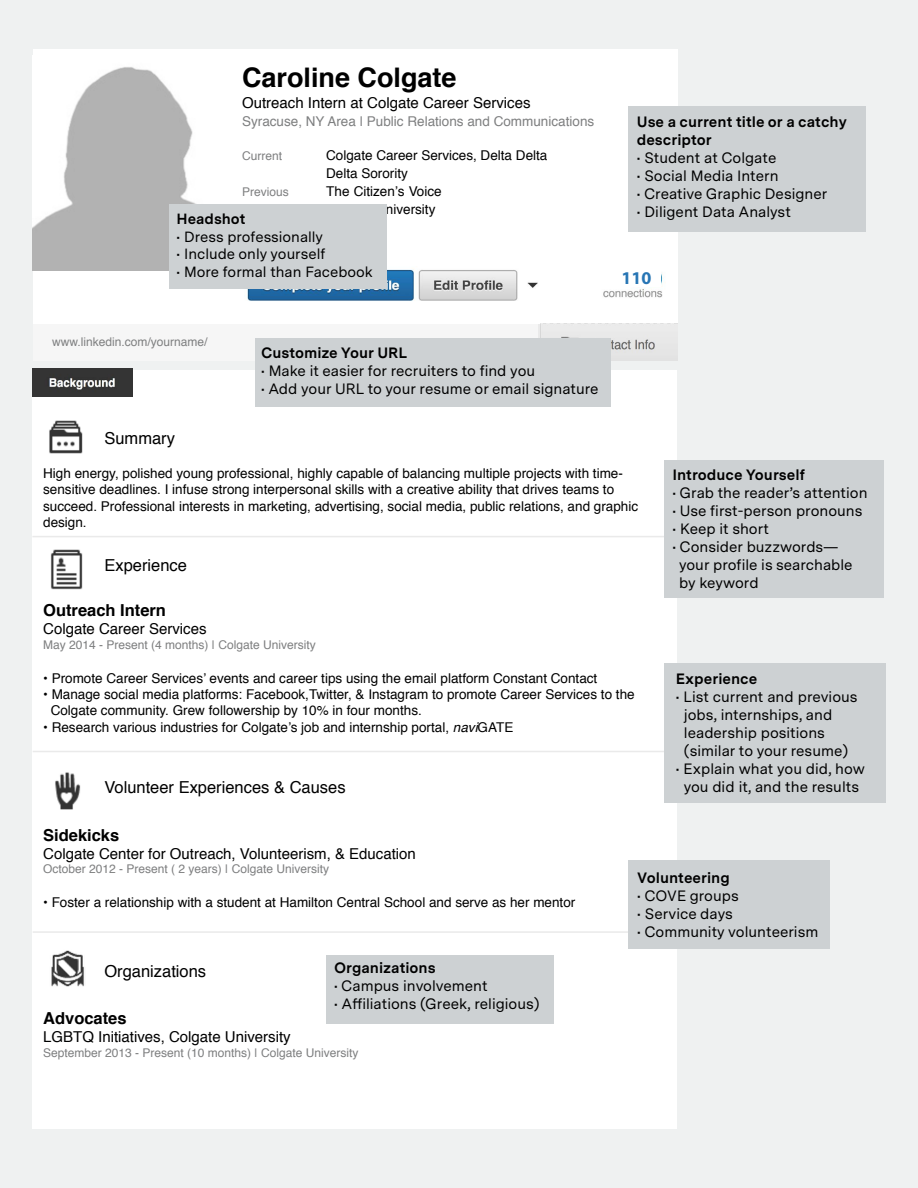
<style>
.page{position:relative;width:918px;height:1188px;background:#eff1f1}
.page>*{position:absolute;margin:0;border:0;box-sizing:border-box;transform-origin:0 0}
.t1{font:700 27px "Helvetica";color:#000}
.t2{font:700 18px "Myriad Pro";color:#2775b4}
.t3{font:16.5px "Helvetica";color:#000}
.t4{font:700 16.5px "Helvetica";color:#000}
.t5{font:15px/18px "Messina Sans";color:#000}
.t6{font:15px "Helvetica";color:#000}
.t7{font:700 15px/18px "Messina Sans";color:#000}
.t8{font:14.85px "Messina Sans";color:#000}
.t9{font:700 14.85px "Messina Sans";color:#000}
.t10{font:13.5px/16.2px "Helvetica";color:#000}
.t11{font:13.5px "Helvetica";color:#7e7f80}
.t12{font:12px "Helvetica";color:#7e7f80}
.s1{font-style:italic}
</style>
<div class="page">
<div style="left:33px;top:49px;width:645px;height:312px;background:#fff"></div>
<div style="left:33px;top:324px;width:506px;height:37px;background:#f6f6f6"></div>
<img style="left:247px;top:266px;width:417px;height:35px">
<img style="left:540px;top:324px;width:138px;height:37px">
<div style="left:32px;top:370px;width:645px;height:759px;background:#fff"></div>
<img style="left:32px;top:369px;width:100px;height:27px">
<hr style="left:32px;top:536px;width:645px;height:1px;background:#eaeaea">
<img style="left:49px;top:420px;width:34px;height:34px">
<img style="left:50px;top:549px;width:33px;height:41px">
<hr style="left:33px;top:751px;width:645px;height:1px;background:#eaeaea">
<img style="left:55px;top:772px;width:26px;height:38px">
<img style="left:51px;top:950px;width:33px;height:37px">
<hr style="left:33px;top:931px;width:645px;height:2px;background:#eaeaea">
<img style="left:32px;top:56px;width:198px;height:214px">
<div style="left:622px;top:270px;width:39px;height:17px;background:#fff"></div>
<div style="left:628px;top:106px;width:238px;height:126px;background:#cdd1d3"></div>
<div style="left:169px;top:205px;width:217px;height:84px;background:#cdd1d3"></div>
<div style="left:255px;top:339px;width:356px;height:68px;background:#cdd1d3"></div>
<div style="left:664px;top:460px;width:220px;height:138px;background:#cdd1d3"></div>
<div style="left:664px;top:663px;width:222px;height:140px;background:#cdd1d3"></div>
<div style="left:628px;top:860px;width:202px;height:89px;background:#cdd1d3"></div>
<div style="left:326px;top:956px;width:227px;height:68px;background:#cdd1d3"></div>
<h1 class="t1" style="left:242px;top:56px;width:216px">Caroline Colgate</h1>
<p class="t6" style="left:242px;top:91px;width:290px">Outreach Intern at Colgate Career Services</p>
<p class="t11" style="left:242px;top:111px;width:354px">Syracuse, NY Area | Public Relations and Communications</p>
<p class="t12" style="left:242px;top:147px;width:42px">Current</p>
<p class="t10" style="left:326px;top:147px;width:223px;line-height:18px">Colgate Career Services, Delta Delta<br>Delta Sorority</p>
<p class="t12" style="left:242px;top:183px;width:48px">Previous</p>
<p class="t10" style="left:325px;top:183px;width:118px;line-height:18px">The Citizen’s Voice<br>Colgate University</p>
<p class="t9" style="left:177px;top:210px;width:71px">Headshot</p>
<p class="t8" style="left:177px;top:227px;width:148px">• Dress professionally</p>
<p class="t8" style="left:177px;top:245px;width:150px">• Include only yourself</p>
<p class="t8" style="left:177px;top:263px;width:198px">• More formal than Facebook</p>
<p class="t12" style="left:52px;top:333px;width:157px">www.linkedin.com/yourname/</p>
<p class="t7" style="left:261px;top:345px;width:148px">Customize Your URL</p>
<p class="t5" style="left:261px;top:362px;width:276px">• Make it easier for recruiters to find you</p>
<p class="t5" style="left:261px;top:380px;width:339px">• Add your URL to your resume or email signature</p>
<p class="t7" style="left:637px;top:114px;width:212px">Use a current title or a catchy descriptor</p>
<p class="t5" style="left:637px;top:149px;width:141px">• Student at Colgate</p>
<p class="t5" style="left:637px;top:167px;width:143px">• Social Media Intern</p>
<p class="t5" style="left:637px;top:185px;width:192px">• Creative Graphic Designer</p>
<p class="t5" style="left:637px;top:203px;width:156px">• Diligent Data Analyst</p>
<h2 class="t2" style="left:622px;top:266px;width:31px">110</h2>
<p class="t3" style="left:104px;top:425px;width:72px">Summary</p>
<p class="t10" style="left:43px;top:466px;width:596px">High energy, polished young professional, highly capable of balancing multiple projects with time&shy;sensitive deadlines. I infuse strong interpersonal skills with a creative ability that drives teams to succeed. Professional interests in marketing, advertising, social media, public relations, and graphic design.</p>
<p class="t3" style="left:104px;top:553px;width:84px">Experience</p>
<p class="t4" style="left:43px;top:597px;width:124px">Outreach Intern</p>
<p class="t6" style="left:43px;top:618px;width:165px">Colgate Career Services</p>
<p class="t12" style="left:43px;top:635px;width:274px">May 2014 - Present (4 months) | Colgate University</p>
<p class="t10" style="left:43px;top:671px;width:556px">• Promote Career Services’ events and career tips using the email platform Constant Contact</p>
<p class="t10" style="left:51px;top:687px;width:585px;text-indent:-8px">• Manage social media platforms: Facebook,Twitter, &amp; Instagram to promote Career Services to the<br>Colgate community. Grew followership by 10% in four months.</p>
<p class="t10" style="left:43px;top:719px;width:472px">• Research various industries for Colgate’s job and internship portal, <span class="s1">navi</span>GATE</p>
<p class="t7" style="left:672px;top:467px;width:134px">Introduce Yourself</p>
<p class="t5" style="left:672px;top:485px;width:197px">• Grab the reader’s attention</p>
<p class="t5" style="left:672px;top:503px;width:192px">• Use first-person pronouns</p>
<p class="t5" style="left:672px;top:521px;width:98px">• Keep it short</p>
<p class="t5" style="left:679px;top:539px;width:175px;text-indent:-7px">• Consider buzzwords— your profile is searchable by keyword</p>
<p class="t7" style="left:676px;top:671px;width:83px">Experience</p>
<p class="t5" style="left:684px;top:688px;width:175px;text-indent:-8px">• List current and previous jobs, internships, and leadership positions (similar to your resume)</p>
<p class="t5" style="left:676px;top:760px;width:190px;text-align:center">• Explain what you did, how you did it, and the results</p>
<p class="t3" style="left:104px;top:774px;width:243px">Volunteer Experiences &amp; Causes</p>
<p class="t4" style="left:43px;top:822px;width:78px">Sidekicks</p>
<p class="t6" style="left:43px;top:842px;width:374px">Colgate Center for Outreach, Volunteerism, &amp; Education</p>
<p class="t12" style="left:43px;top:860px;width:287px">October 2012 - Present ( 2 years) | Colgate University</p>
<p class="t10" style="left:43px;top:895px;width:534px">• Foster a relationship with a student at Hamilton Central School and serve as her mentor</p>
<p class="t7" style="left:637px;top:870px;width:94px">Volunteering</p>
<p class="t5" style="left:637px;top:887px;width:103px">• COVE groups</p>
<p class="t5" style="left:637px;top:905px;width:97px">• Service days</p>
<p class="t5" style="left:637px;top:923px;width:183px">• Community volunteerism</p>
<p class="t7" style="left:334px;top:960px;width:103px">Organizations</p>
<p class="t5" style="left:334px;top:978px;width:155px">• Campus involvement</p>
<p class="t5" style="left:334px;top:996px;width:207px">• Affiliations (Greek, religious)</p>
<p class="t3" style="left:104px;top:959px;width:103px">Organizations</p>
<p class="t4" style="left:43px;top:1005px;width:85px">Advocates</p>
<p class="t6" style="left:43px;top:1025px;width:249px">LGBTQ Initiatives, Colgate University</p>
<p class="t12" style="left:43px;top:1043px;width:317px">September 2013 - Present (10 months) | Colgate University</p>
</div>
